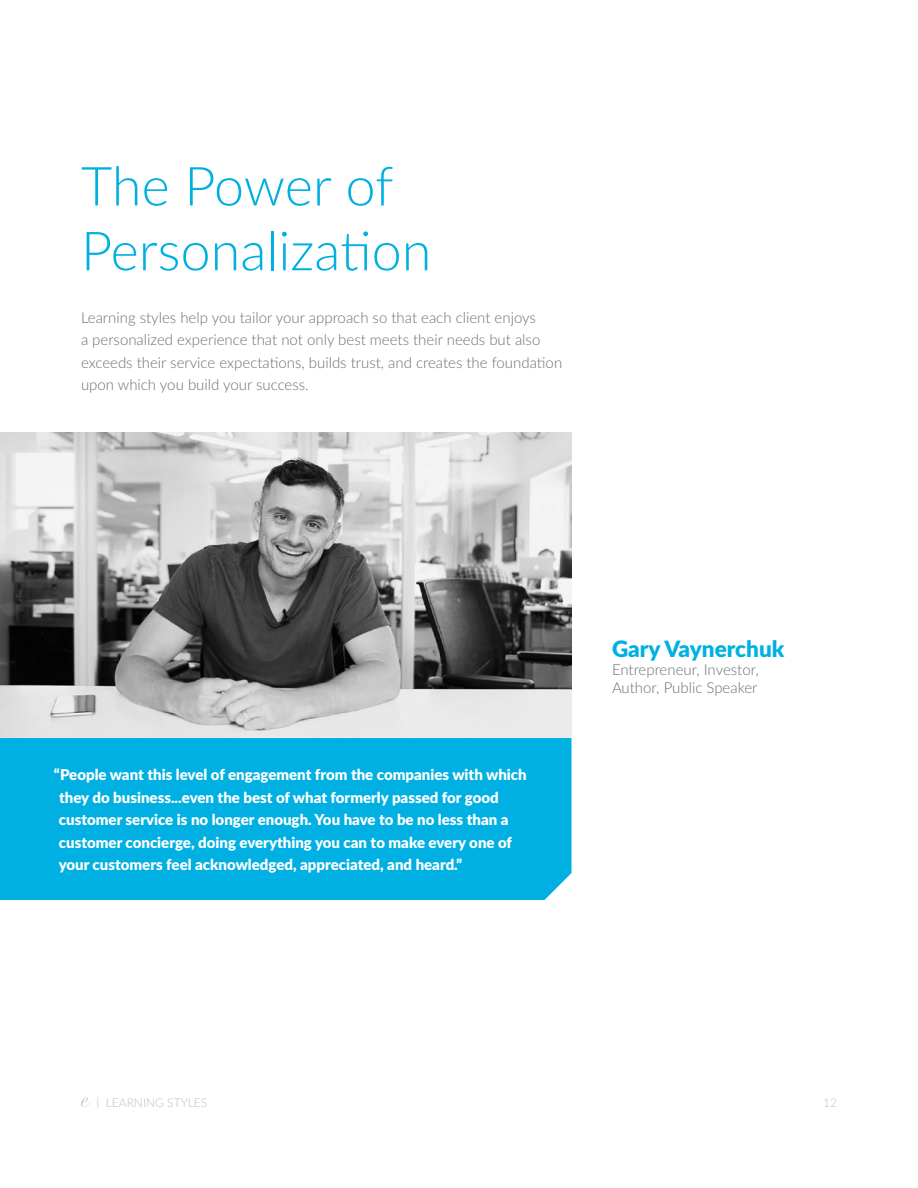
<style>
.page{position:relative;width:918px;height:1188px;background:#fff}
.page>*{position:absolute;margin:0;border:0;box-sizing:border-box;transform-origin:0 0}
.t1{font:300 54px/64.8px "Lato";color:#00b0e2}
.t2{font:900 22.5px "Lato";color:#00b0e2}
.t3{font:900 15px/22.5px "Lato";color:#fff}
.t4{font:300 15px/22.5px "Lato";color:#6e6f72}
.t5{font:300 12px "Lato";color:#bdbebf}
</style>
<div class="page">
<svg style="left:81px;top:1098px;width:9px;height:9px"></svg>
<img style="left:0;top:432px;width:572px;height:306px">
<div style="left:0;top:738px;width:572px;height:162px;background:#00b0e2"></div>
<h1 class="t1" style="left:81px;top:152px;width:352px">The Power of<br>Personalization</h1>
<p class="t4" style="left:81px;top:305px;width:483px">Learning styles help you tailor your approach so that each client enjoys<br>a personalized experience that not only best meets their needs but also exceeds their service expectations, builds trust, and creates the foundation upon which you build your success.</p>
<p class="t3" style="left:59px;top:763px;width:470px;text-indent:-5px">“People want this level of engagement from the companies with which they do business...even the best of what formerly passed for good customer service is no longer enough. You have to be no less than a customer concierge, doing everything you can to make every one of your customers feel acknowledged, appreciated, and heard.”</p>
<h2 class="t2" style="left:612px;top:632px;width:174px">Gary Vaynerchuk</h2>
<p class="t4" style="left:612px;top:660px;width:148px;line-height:18px">Entrepreneur, Investor,<br>Author, Public Speaker</p>
<p class="t5" style="left:96px;top:1094px;width:112px">| LEARNING STYLES</p>
<p class="t5" style="left:823px;top:1094px;width:15px">12</p>
</div>
